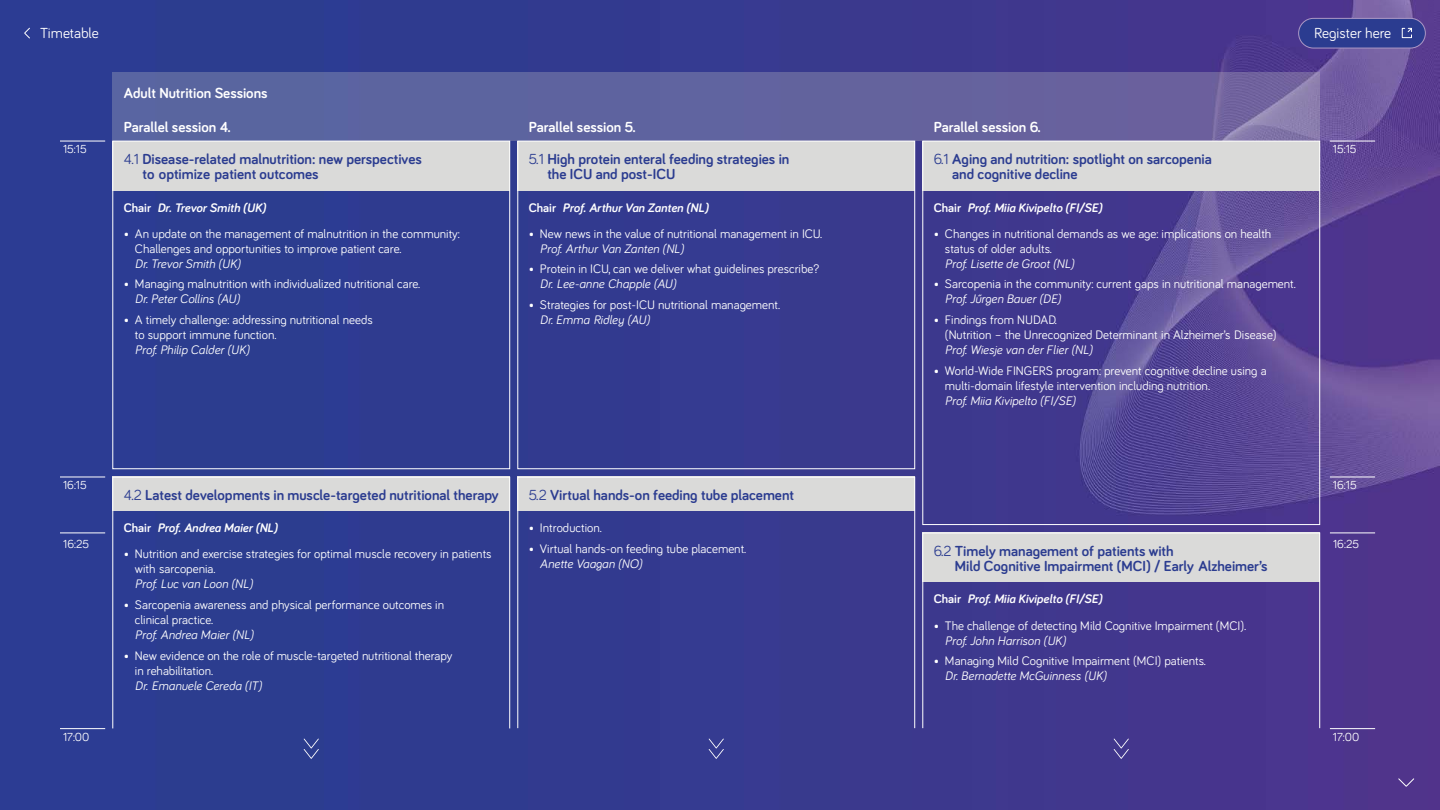
<style>
.page{position:relative;width:1440px;height:810px;background:#fff}
.page>*{position:absolute;margin:0;border:0;box-sizing:border-box;transform-origin:0 0}
.t1{font:700 15px/15px "Bariol";color:#2b3c90}
.t2{font:700 15px "Bariol";color:#fff}
.t3{font:15px "Bariol";color:#fff}
.t4{font:12.75px/15px "Bariol";color:#fff}
.t5{font:italic 12.75px "Bariol";color:#fff}
.t6{font:italic 700 12.75px "Bariol";color:#fff}
.t7{font:12px "Bariol";color:#fff}
.s1{font-weight:400}
.s2{font-style:normal}
.s3{font-style:italic}
</style>
<div class="page">
<img style="left:0;top:0;width:1440px;height:810px">
<hr style="left:60px;top:141px;width:45px;height:1px;background:#fff">
<hr style="left:60px;top:728px;width:45px;height:1px;background:#fff">
<hr style="left:60px;top:477px;width:45px;height:1px;background:#fff">
<hr style="left:60px;top:533px;width:45px;height:1px;background:#fff">
<hr style="left:1330px;top:141px;width:45px;height:1px;background:#fff">
<hr style="left:1330px;top:728px;width:45px;height:1px;background:#fff">
<hr style="left:1330px;top:477px;width:45px;height:1px;background:#fff">
<hr style="left:1330px;top:533px;width:45px;height:1px;background:#fff">
<div style="left:922px;top:141px;width:398px;height:49px;background:#dadad9"></div>
<div style="left:112px;top:141px;width:398px;height:49px;background:#dadad9"></div>
<svg style="left:112px;top:72px;width:1208px;height:69px;fill:#60639f"></svg>
<div style="left:112px;top:477px;width:398px;height:34px;background:#dadad9"></div>
<div style="left:518px;top:141px;width:397px;height:49px;background:#dadad9"></div>
<div style="left:922px;top:533px;width:398px;height:49px;background:#dadad9"></div>
<div style="left:518px;top:477px;width:397px;height:34px;background:#dadad9"></div>
<svg style="left:24px;top:27px;width:7px;height:12px"></svg>
<svg style="left:1114px;top:739px;width:15px;height:20px"></svg>
<svg style="left:709px;top:739px;width:15px;height:20px"></svg>
<svg style="left:304px;top:739px;width:15px;height:20px"></svg>
<svg style="left:1398px;top:778px;width:17px;height:9px"></svg>
<div style="left:1299px;top:18px;width:126px;height:30px;background:#2b3c90;border-radius:15px"></div>
<div style="left:1298px;top:18px;width:128px;height:30px;border:1px solid #ac98c5;border-radius:15px"></div>
<svg style="left:1402px;top:27px;width:10px;height:11px"></svg>
<div style="left:112px;top:141px;width:398px;height:328px;border:1px solid #fff"></div>
<div style="left:112px;top:477px;width:398px;height:252px;border:1px solid #fff"></div>
<div style="left:518px;top:141px;width:397px;height:328px;border:1px solid #fff"></div>
<div style="left:518px;top:477px;width:397px;height:251px;border:1px solid #fff"></div>
<div style="left:922px;top:141px;width:398px;height:384px;border:1px solid #fff"></div>
<div style="left:922px;top:533px;width:398px;height:195px;border:1px solid #fff"></div>
<p class="t3" style="left:40px;top:23px;width:60px">Timetable</p>
<p class="t3" style="left:1314px;top:23px;width:79px">Register here</p>
<p class="t2" style="left:124px;top:83px;width:145px">Adult Nutrition Sessions</p>
<p class="t2" style="left:124px;top:117px;width:109px">Parallel session 4.</p>
<p class="t2" style="left:529px;top:117px;width:109px">Parallel session 5.</p>
<p class="t2" style="left:934px;top:117px;width:109px">Parallel session 6.</p>
<p class="t7" style="left:63px;top:141px;width:25px">15:15</p>
<p class="t1" style="left:142px;top:151px;width:281px;text-indent:-19px"><span class="s1">4.1</span> Disease-related malnutrition: new perspectives to optimize patient outcomes</p>
<p class="t6" style="left:124px;top:199px;width:144px"><span class="s2">Chair</span> Dr. Trevor Smith (UK)</p>
<p class="t4" style="left:135px;top:225px;width:326px;text-indent:-11px">• An update on the management of malnutrition in the community:<br>Challenges and opportunities to improve patient care.</p>
<p class="t5" style="left:135px;top:255px;width:107px">Dr. Trevor Smith (UK)</p>
<p class="t4" style="left:124px;top:276px;width:298px">• Managing malnutrition with individualized nutritional care.</p>
<p class="t5" style="left:135px;top:291px;width:106px">Dr. Peter Collins (AU)</p>
<p class="t4" style="left:135px;top:312px;width:239px;text-indent:-11px">• A timely challenge: addressing nutritional needs to support immune function.</p>
<p class="t5" style="left:135px;top:341px;width:116px">Prof. Philip Calder (UK)</p>
<p class="t1" style="left:547px;top:151px;width:244px;text-indent:-19px"><span class="s1">5.1</span> High protein enteral feeding strategies in the ICU and post-ICU</p>
<p class="t6" style="left:529px;top:199px;width:181px"><span class="s2">Chair</span> Prof. Arthur Van Zanten (NL)</p>
<p class="t4" style="left:529px;top:225px;width:295px">• New news in the value of nutritional management in ICU.</p>
<p class="t5" style="left:540px;top:240px;width:145px">Prof. Arthur Van Zanten (NL)</p>
<p class="t4" style="left:529px;top:261px;width:292px">• Protein in ICU, can we deliver what guidelines prescribe?</p>
<p class="t5" style="left:540px;top:276px;width:138px">Dr. Lee-anne Chapple (AU)</p>
<p class="t4" style="left:529px;top:297px;width:253px">• Strategies for post-ICU nutritional management.</p>
<p class="t5" style="left:540px;top:311px;width:111px">Dr. Emma Ridley (AU)</p>
<p class="t1" style="left:952px;top:151px;width:261px;text-indent:-18px"><span class="s1">6.1</span> Aging and nutrition: spotlight on sarcopenia and cognitive decline</p>
<p class="t6" style="left:934px;top:199px;width:170px"><span class="s2">Chair</span> Prof. Miia Kivipelto (FI/SE)</p>
<p class="t4" style="left:945px;top:225px;width:328px;text-indent:-11px">• Changes in nutritional demands as we age: implications on health status of older adults.</p>
<p class="t5" style="left:945px;top:255px;width:131px">Prof. Lisette de Groot (NL)</p>
<p class="t4" style="left:934px;top:276px;width:364px">• Sarcopenia in the community: current gaps in nutritional management.</p>
<p class="t5" style="left:945px;top:291px;width:118px">Prof. Jűrgen Bauer (DE)</p>
<p class="t4" style="left:945px;top:312px;width:333px;text-indent:-11px">• Findings from NUDAD.<br>(Nutrition – the Unrecognized Determinant in Alzheimer’s Disease)</p>
<p class="t5" style="left:945px;top:341px;width:149px">Prof. Wiesje van der Flier (NL)</p>
<p class="t4" style="left:945px;top:362px;width:323px;text-indent:-11px">• World-Wide FINGERS program: prevent cognitive decline using a multi-domain lifestyle intervention including nutrition<span class="s3">.<br>Prof. Miia Kivipelto (FI/SE)</span></p>
<p class="t7" style="left:1333px;top:141px;width:25px">15:15</p>
<p class="t7" style="left:63px;top:477px;width:25px">16:15</p>
<p class="t7" style="left:63px;top:536px;width:27px">16:25</p>
<p class="t1" style="left:124px;top:487px;width:377px"><span class="s1">4.2</span> Latest developments in muscle-targeted nutritional therapy</p>
<p class="t6" style="left:124px;top:519px;width:155px"><span class="s2">Chair</span> Prof. Andrea Maier (NL)</p>
<p class="t4" style="left:135px;top:546px;width:358px;text-indent:-11px">• Nutrition and exercise strategies for optimal muscle recovery in patients with sarcopenia.</p>
<p class="t5" style="left:135px;top:576px;width:119px">Prof. Luc van Loon (NL)</p>
<p class="t4" style="left:135px;top:597px;width:311px;text-indent:-11px">• Sarcopenia awareness and physical performance outcomes in clinical practice.</p>
<p class="t5" style="left:135px;top:626px;width:120px">Prof. Andrea Maier (NL)</p>
<p class="t4" style="left:135px;top:647px;width:319px;text-indent:-11px">• New evidence on the role of muscle-targeted nutritional therapy in rehabilitation.</p>
<p class="t5" style="left:135px;top:677px;width:128px">Dr. Emanuele Cereda (IT)</p>
<p class="t1" style="left:529px;top:487px;width:267px"><span class="s1">5.2</span> Virtual hands-on feeding tube placement</p>
<p class="t4" style="left:529px;top:520px;width:75px">• Introduction.</p>
<p class="t4" style="left:529px;top:540px;width:219px">• Virtual hands-on feeding tube placement.</p>
<p class="t5" style="left:540px;top:555px;width:104px">Anette Vaagan (NO)</p>
<p class="t1" style="left:955px;top:543px;width:314px;text-indent:-21px"><span class="s1">6.2</span> Timely management of patients with<br>Mild Cognitive Impairment (MCI) / Early Alzheimer’s</p>
<p class="t6" style="left:934px;top:590px;width:170px"><span class="s2">Chair</span> Prof. Miia Kivipelto (FI/SE)</p>
<p class="t4" style="left:945px;top:617px;width:303px;text-indent:-11px">• The challenge of detecting Mild Cognitive Impairment (MCI)<span class="s3">.<br>Prof. John Harrison (UK)</span></p>
<p class="t4" style="left:934px;top:653px;width:274px">• Managing Mild Cognitive Impairment (MCI) patients.</p>
<p class="t5" style="left:945px;top:667px;width:163px">Dr. Bernadette McGuinness (UK)</p>
<p class="t7" style="left:1333px;top:477px;width:25px">16:15</p>
<p class="t7" style="left:1333px;top:536px;width:27px">16:25</p>
<p class="t7" style="left:63px;top:729px;width:28px">17:00</p>
<p class="t7" style="left:1333px;top:729px;width:28px">17:00</p>
</div>
